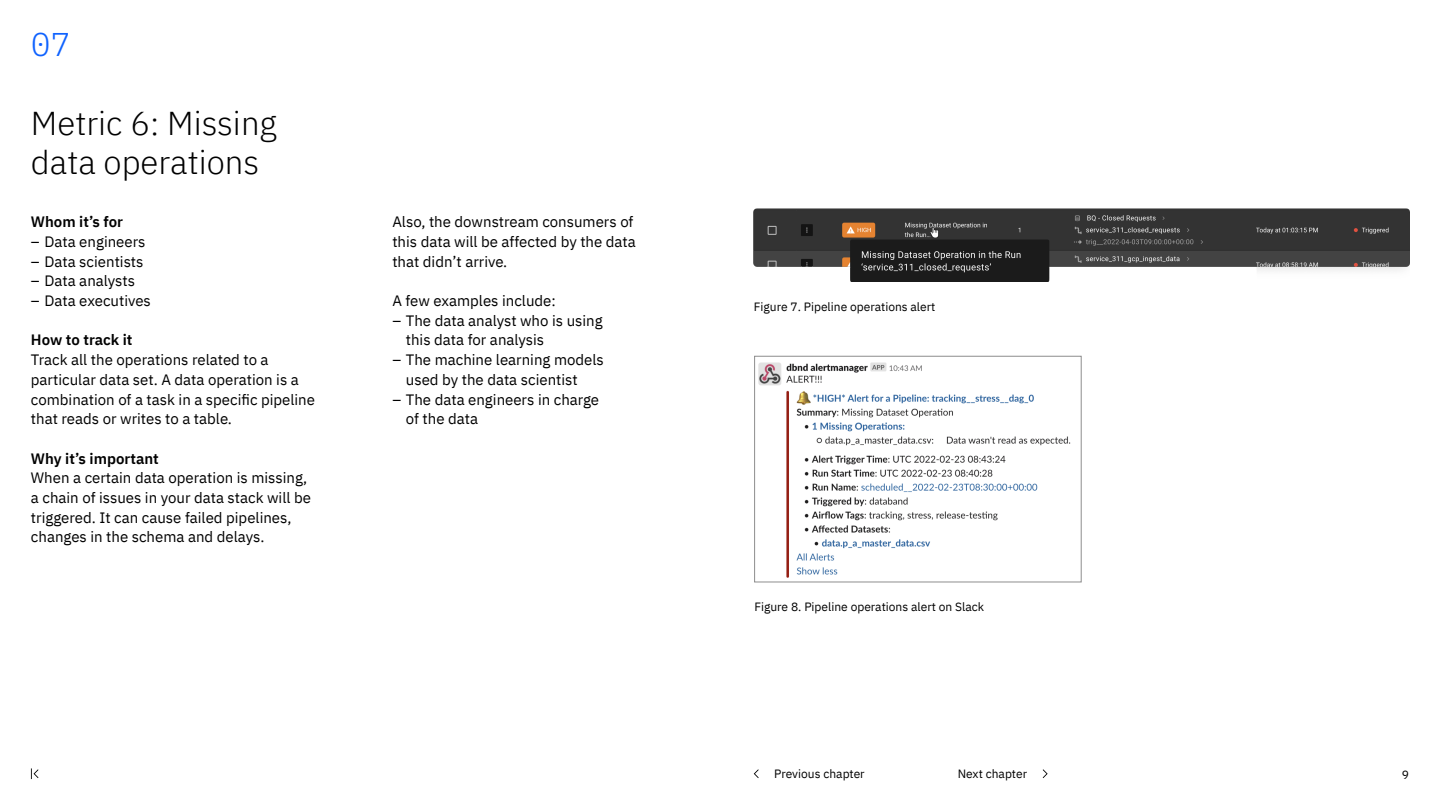
<style>
.page{position:relative;width:1440px;height:810px;background:#fff}
.page>*{position:absolute;margin:0;border:0;box-sizing:border-box;transform-origin:0 0}
.Title_44{font:300 33px/39.4px "IBM Plex Sans";color:#000}
.Eyebrow_number_44{font:300 33px "IBM Plex Mono";color:#0f62fe}
.Body{font:15px/19.6px "IBM Plex Sans";color:#000}
.Subheading{font:600 15px "IBM Plex Sans";color:#000}
.Subheading-2{font:15px "IBM Plex Sans";color:#000}
.Navigation{font:12px "IBM Plex Sans";color:#000}
</style>
<div class="page">
<svg style="left:31px;top:768px;width:8px;height:11px"></svg>
<svg style="left:1043px;top:769px;width:5px;height:9px"></svg>
<svg style="left:754px;top:769px;width:5px;height:9px"></svg>
<img style="left:754px;top:208px;width:656px;height:74px">
<img style="left:758px;top:362px;width:313px;height:216px">
<div style="left:754px;top:356px;width:327px;height:226px;border:1px solid #8d8d8d"></div>
<p class="Eyebrow_number_44" style="left:31px;top:20px;width:41px">07</p>
<p class="Title_44" style="left:31px;top:101px;width:248px">Metric 6: Missing data operations</p>
<p class="Subheading" style="left:31px;top:210px;width:94px">Whom it’s for</p>
<p class="Body" style="left:31px;top:231px;width:116px">– Data engineers</p>
<p class="Body" style="left:31px;top:250px;width:114px">– Data scientists</p>
<p class="Body" style="left:31px;top:270px;width:106px">– Data analysts</p>
<p class="Body" style="left:31px;top:290px;width:121px">– Data executives</p>
<p class="Subheading" style="left:31px;top:328px;width:103px">How to track it</p>
<p class="Body" style="left:31px;top:349px;width:286px">Track all the operations related to a particular data set. A data operation is a combination of a task in a specific pipeline that reads or writes to a table.</p>
<p class="Subheading" style="left:31px;top:446px;width:129px">Why it’s important</p>
<p class="Body" style="left:31px;top:467px;width:282px">When a certain data operation is missing, a chain of issues in your data stack will be triggered. It can cause failed pipelines, changes in the schema and delays.</p>
<p class="Body" style="left:392px;top:211px;width:245px">Also, the downstream consumers of this data will be affected by the data that didn’t arrive.</p>
<p class="Subheading-2" style="left:392px;top:289px;width:165px">A few examples include:</p>
<p class="Body" style="left:406px;top:309px;width:198px;text-indent:-14px">– The data analyst who is using this data for analysis</p>
<p class="Body" style="left:406px;top:349px;width:199px;text-indent:-14px">– The machine learning models used by the data scientist</p>
<p class="Body" style="left:406px;top:388px;width:195px;text-indent:-14px">– The data engineers in charge of the data</p>
<p class="Navigation" style="left:754px;top:297px;width:183px">Figure 7. Pipeline operations alert</p>
<p class="Navigation" style="left:754px;top:597px;width:231px">Figure 8. Pipeline operations alert on Slack</p>
<p class="Navigation" style="left:774px;top:764px;width:92px">Previous chapter</p>
<p class="Navigation" style="left:958px;top:764px;width:71px">Next chapter</p>
<p class="Navigation" style="left:1402px;top:765px;width:9px">9</p>
</div>
